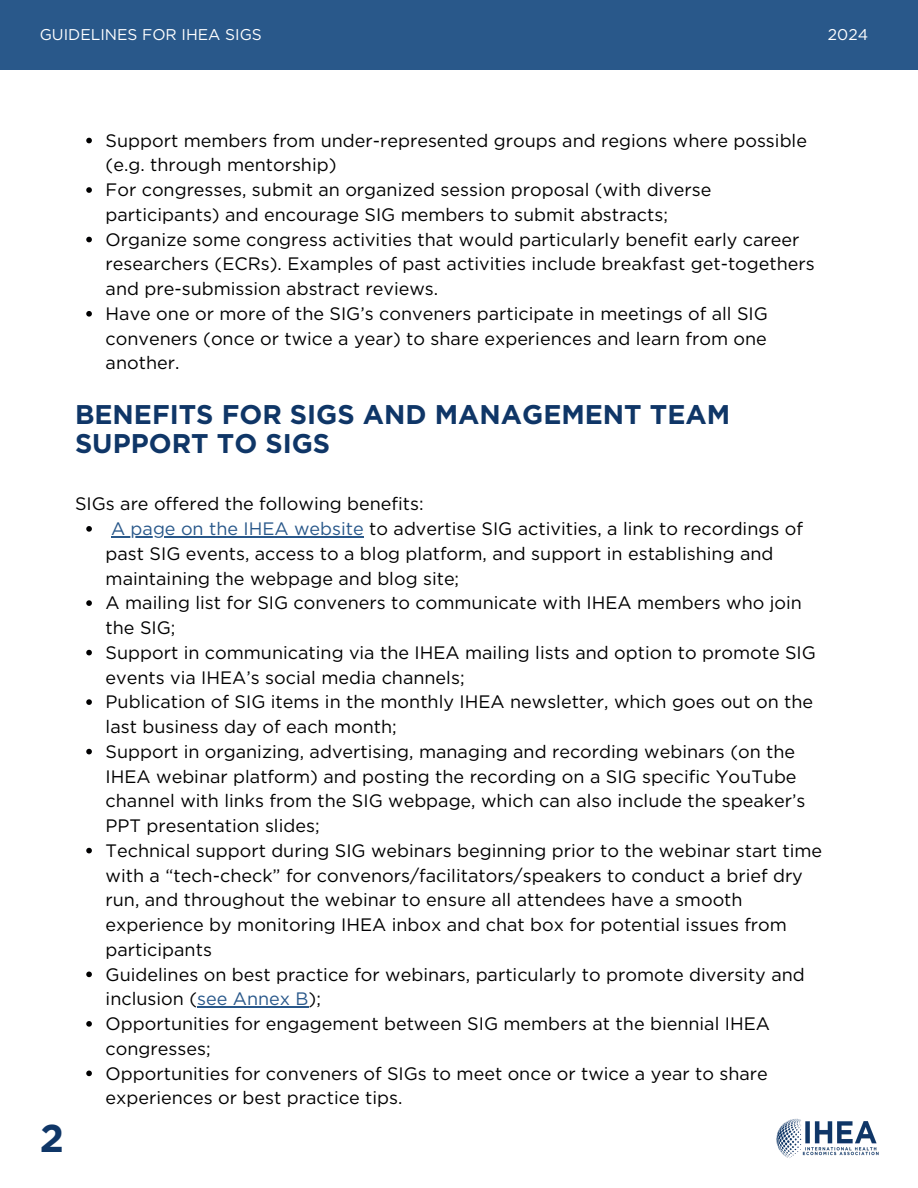
<style>
.page{position:relative;width:918px;height:1188px;background:#fff}
.page>*{position:absolute;margin:0;border:0;box-sizing:border-box;transform-origin:0 0}
.t1{font:700 38.85px "Gotham";color:#0f3667}
.t2{font:700 27px/29.2px "Gotham";color:#0f3667}
.t3{font:18px/24.8px "Gotham";color:#000001}
.t4{font:15.6px "Gotham";color:#fff}
.s1{color:#29588a}
</style>
<div class="page">
<img style="left:777px;top:1118px;width:101px;height:40px">
<svg style="left:86px;top:138px;width:6px;height:5px"></svg>
<svg style="left:86px;top:187px;width:6px;height:6px"></svg>
<svg style="left:86px;top:237px;width:6px;height:5px"></svg>
<svg style="left:86px;top:311px;width:6px;height:6px"></svg>
<svg style="left:86px;top:526px;width:6px;height:6px"></svg>
<hr style="left:111px;top:536px;width:253px;height:1px;background:#29588a">
<svg style="left:86px;top:600px;width:6px;height:6px"></svg>
<svg style="left:86px;top:650px;width:6px;height:5px"></svg>
<svg style="left:86px;top:699px;width:6px;height:6px"></svg>
<svg style="left:86px;top:749px;width:6px;height:5px"></svg>
<svg style="left:86px;top:848px;width:6px;height:5px"></svg>
<svg style="left:86px;top:972px;width:6px;height:5px"></svg>
<hr style="left:197px;top:1006px;width:112px;height:2px;background:#29588a">
<svg style="left:86px;top:1021px;width:6px;height:6px"></svg>
<svg style="left:86px;top:1071px;width:6px;height:5px"></svg>
<div style="left:0;top:0;width:918px;height:69px;background:#29588a"></div>
<p class="t4" style="left:40px;top:25px;width:224px">GUIDELINES FOR IHEA SIGS</p>
<p class="t4" style="left:828px;top:25px;width:42px">2024</p>
<p class="t3" style="left:106px;top:128px;width:703px">Support members from under-represented groups and regions where possible (e.g. through mentorship)</p>
<p class="t3" style="left:106px;top:177px;width:607px">For congresses, submit an organized session proposal (with diverse participants) and encourage SIG members to submit abstracts;</p>
<p class="t3" style="left:106px;top:227px;width:711px">Organize some congress activities that would particularly benefit early career researchers (ECRs). Examples of past activities include breakfast get-togethers and pre-submission abstract reviews.</p>
<p class="t3" style="left:106px;top:301px;width:664px;text-align:justify">Have one or more of the SIG’s conveners participate in meetings of all SIG conveners (once or twice a year) to share experiences and learn from one another.</p>
<h2 class="t2" style="left:75px;top:400px;width:657px">BENEFITS FOR SIGS AND MANAGEMENT TEAM<br>SUPPORT TO SIGS</h2>
<p class="t1" style="left:40px;top:1114px;width:26px">2</p>
<h1 class="t3" style="left:75px;top:491px;width:350px">SIGs are offered the following benefits:</h1>
<p class="t3" style="left:106px;top:516px;width:699px;text-indent:5px"><span class="s1">A page on the IHEA website</span> to advertise SIG activities, a link to recordings of past SIG events, access to a blog platform, and support in establishing and maintaining the webpage and blog site;<br>A mailing list for SIG conveners to communicate with IHEA members who join</p>
<p class="t3" style="left:106px;top:615px;width:712px">the SIG;<br>Support in communicating via the IHEA mailing lists and option to promote SIG</p>
<p class="t3" style="left:106px;top:665px;width:709px">events via IHEA’s social media channels;<br>Publication of SIG items in the monthly IHEA newsletter, which goes out on the</p>
<p class="t3" style="left:106px;top:714px;width:691px">last business day of each month;<br>Support in organizing, advertising, managing and recording webinars (on the</p>
<p class="t3" style="left:106px;top:764px;width:718px">IHEA webinar platform) and posting the recording on a SIG specific YouTube channel with links from the SIG webpage, which can also include the speaker’s PPT presentation slides;<br>Technical support during SIG webinars beginning prior to the webinar start time</p>
<p class="t3" style="left:106px;top:863px;width:701px">with a “tech-check” for convenors/facilitators/speakers to conduct a brief dry run, and throughout the webinar to ensure all attendees have a smooth experience by monitoring IHEA inbox and chat box for potential issues from participants<br>Guidelines on best practice for webinars, particularly to promote diversity and</p>
<p class="t3" style="left:106px;top:986px;width:666px">inclusion (<span class="s1">see Annex B</span>);<br>Opportunities for engagement between SIG members at the biennial IHEA</p>
<p class="t3" style="left:106px;top:1036px;width:664px">congresses;<br>Opportunities for conveners of SIGs to meet once or twice a year to share</p>
<p class="t3" style="left:106px;top:1085px;width:298px">experiences or best practice tips.</p>
</div>
